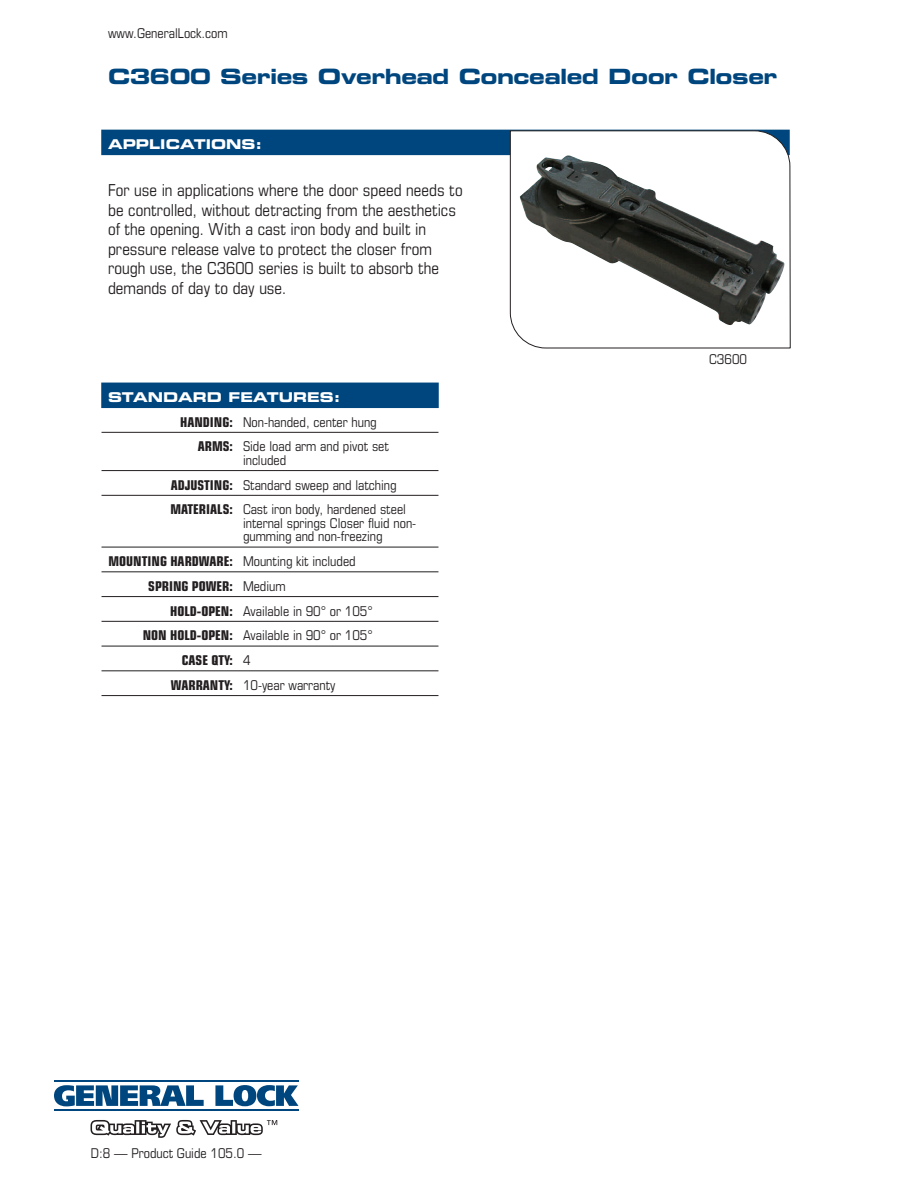
<style>
.page{position:relative;width:918px;height:1188px;background:#fff}
.page>*{position:absolute;margin:0;border:0;box-sizing:border-box;transform-origin:0 0}
.Blue-Title-content{font:21px "Eurostile Bold Extended Two";letter-spacing:-.025em;color:#00467e}
.t1{font:condensed 16.5px/19.5px "Eurostile";color:#231f20}
.General_Specs{font:condensed 13.5px/13.5px "Eurostile";color:#231f20}
.Body_Bold{font:13.5px "Eurostile Bold Extended Two";color:#fff}
.General_Specs-2{font:700 condensed 13.5px "Eurostile";color:#231f20}
.part{font:condensed 13.5px "Eurostile";color:#231f20}
.s1{font-weight:700}
.s2{font-weight:400}
</style>
<div class="page">
<svg style="left:91px;top:1120px;width:186px;height:18px"></svg>
<hr style="left:54px;top:1080px;width:244px;height:2px;background:#00467e">
<hr style="left:54px;top:1109px;width:244px;height:2px;background:#00467e">
<svg style="left:54px;top:1085px;width:150px;height:21px"></svg>
<svg style="left:215px;top:1085px;width:84px;height:21px"></svg>
<div style="left:101px;top:130px;width:689px;height:25px;background:#00467e"></div>
<div style="left:101px;top:383px;width:338px;height:25px;background:#00467e"></div>
<hr style="left:102px;top:432px;width:336px;height:1px;background:#231f20">
<hr style="left:102px;top:470px;width:336px;height:1px;background:#231f20">
<hr style="left:102px;top:495px;width:336px;height:1px;background:#231f20">
<hr style="left:102px;top:547px;width:336px;height:1px;background:#231f20">
<hr style="left:102px;top:572px;width:336px;height:1px;background:#231f20">
<hr style="left:102px;top:596px;width:336px;height:1px;background:#231f20">
<hr style="left:102px;top:621px;width:336px;height:1px;background:#231f20">
<hr style="left:102px;top:646px;width:336px;height:1px;background:#231f20">
<hr style="left:102px;top:671px;width:336px;height:1px;background:#231f20">
<hr style="left:102px;top:695px;width:336px;height:1px;background:#231f20">
<svg style="left:510px;top:130px;width:281px;height:219px"></svg>
<p class="General_Specs" style="left:108px;top:26px;width:121px">www.GeneralLock.com</p>
<p class="Blue-Title-content" style="left:108px;top:61px;width:671px">C3600 Series Overhead Concealed Door Closer</p>
<p class="Body_Bold" style="left:108px;top:135px;width:156px">APPLICATIONS:</p>
<p class="t1" style="left:108px;top:180px;width:356px">For use in applications where the door speed needs to be controlled, without detracting from the aesthetics of the opening. With a cast iron body and built in pressure release valve to protect the closer from rough use, the C3600 series is built to absorb the demands of day to day use.</p>
<p class="Body_Bold" style="left:108px;top:388px;width:234px">STANDARD FEATURES:</p>
<p class="General_Specs" style="left:180px;top:415px;width:198px"><span class="s1">HANDING:</span> Non-handed, center hung</p>
<p class="General_Specs" style="left:243px;top:440px;width:148px;text-indent:-45px"><span class="s1">ARMS:</span> Side load arm and pivot set included</p>
<p class="General_Specs" style="left:171px;top:478px;width:228px"><span class="s1">ADJUSTING:</span> Standard sweep and latching</p>
<p class="General_Specs" style="left:243px;top:503px;width:175px;text-indent:-73px"><span class="s1">MATERIALS:</span> Cast iron body, hardened steel internal springs Closer fluid non&shy;gumming and non-freezing</p>
<p class="General_Specs" style="left:108px;top:554px;width:249px"><span class="s1">MOUNTING HARDWARE:</span> Mounting kit included</p>
<p class="General_Specs-2" style="left:148px;top:578px;width:139px">SPRING POWER: <span class="s2">Medium</span></p>
<p class="General_Specs" style="left:170px;top:604px;width:204px"><span class="s1">HOLD-OPEN:</span> Available in 90° or 105°</p>
<p class="General_Specs" style="left:143px;top:629px;width:232px"><span class="s1">NON HOLD-OPEN:</span> Available in 90° or 105°</p>
<p class="General_Specs-2" style="left:182px;top:652px;width:70px">CASE QTY: <span class="s2">4</span></p>
<p class="General_Specs" style="left:171px;top:678px;width:166px"><span class="s1">WARRANTY:</span> 10-year warranty</p>
<p class="General_Specs" style="left:91px;top:1146px;width:172px">D:8 — Product Guide 105.0 —</p>
<p class="part" style="left:709px;top:351px;width:39px">C3600</p>
</div>
